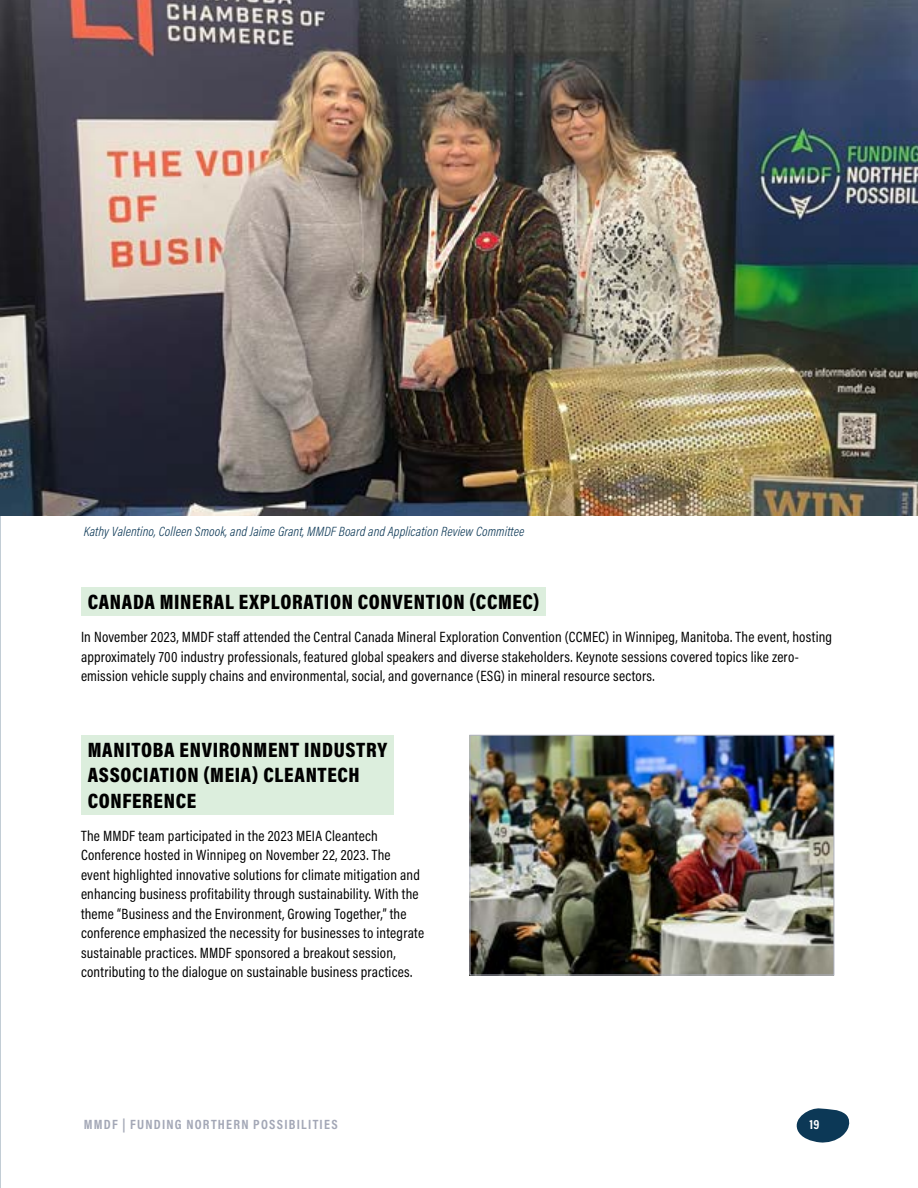
<style>
.page{position:relative;width:918px;height:1188px;background:#fff}
.page>*{position:absolute;margin:0;border:0;box-sizing:border-box;transform-origin:0 0}
.t1{font:900 21px/25.5px "Acumin Pro Cond";letter-spacing:.03em;color:#000}
.t2{font:15px/19.5px "Acumin Pro Cond";letter-spacing:.015em;color:#000}
.t3{font:italic 300 13.5px "Acumin Pro Cond";letter-spacing:.01em;color:#0c3856}
.t4{font:700 13.5px "Acumin Pro Cond";letter-spacing:.09em;color:#a3a7b6}
.t5{font:700 13.5px "Acumin Pro Cond";color:#fff}
</style>
<div class="page">
<svg style="left:796px;top:1108px;width:54px;height:35px"></svg>
<img style="left:0;top:0;width:1px;height:1188px">
<div style="left:81px;top:587px;width:465px;height:29px;background:#dceedd"></div>
<img style="left:0;top:0;width:918px;height:516px">
<div style="left:81px;top:735px;width:312px;height:80px;background:#dceedd"></div>
<img style="left:472px;top:737px;width:360px;height:236px">
<div style="left:470px;top:735px;width:364px;height:240px;border:1px solid #b0b3c0"></div>
<p class="t3" style="left:84px;top:523px;width:442px">Kathy Valentino, Colleen Smook, and Jaime Grant, MMDF Board and Application Review Committee</p>
<h1 class="t1" style="left:88px;top:589px;width:453px">CANADA MINERAL EXPLORATION CONVENTION (CCMEC)</h1>
<p class="t2" style="left:81px;top:627px;width:753px">In November 2023, MMDF staff attended the Central Canada Mineral Exploration Convention (CCMEC) in Winnipeg, Manitoba. The event, hosting approximately 700 industry professionals, featured global speakers and diverse stakeholders. Keynote sessions covered topics like zero&shy;emission vehicle supply chains and environmental, social, and governance (ESG) in mineral resource sectors.</p>
<h1 class="t1" style="left:88px;top:736px;width:301px">MANITOBA ENVIRONMENT INDUSTRY<br>ASSOCIATION (MEIA) CLEANTECH<br>CONFERENCE</h1>
<p class="t2" style="left:81px;top:826px;width:345px">The MMDF team participated in the 2023 MEIA Cleantech Conference hosted in Winnipeg on November 22, 2023. The<br>event highlighted innovative solutions for climate mitigation and enhancing business profitability through sustainability. With the theme “Business and the Environment, Growing Together,” the conference emphasized the necessity for businesses to integrate sustainable practices. MMDF sponsored a breakout session, contributing to the dialogue on sustainable business practices.</p>
<p class="t4" style="left:84px;top:1115px;width:255px">MMDF | FUNDING NORTHERN POSSIBILITIES</p>
<p class="t5" style="left:810px;top:1115px;width:12px">19</p>
</div>
